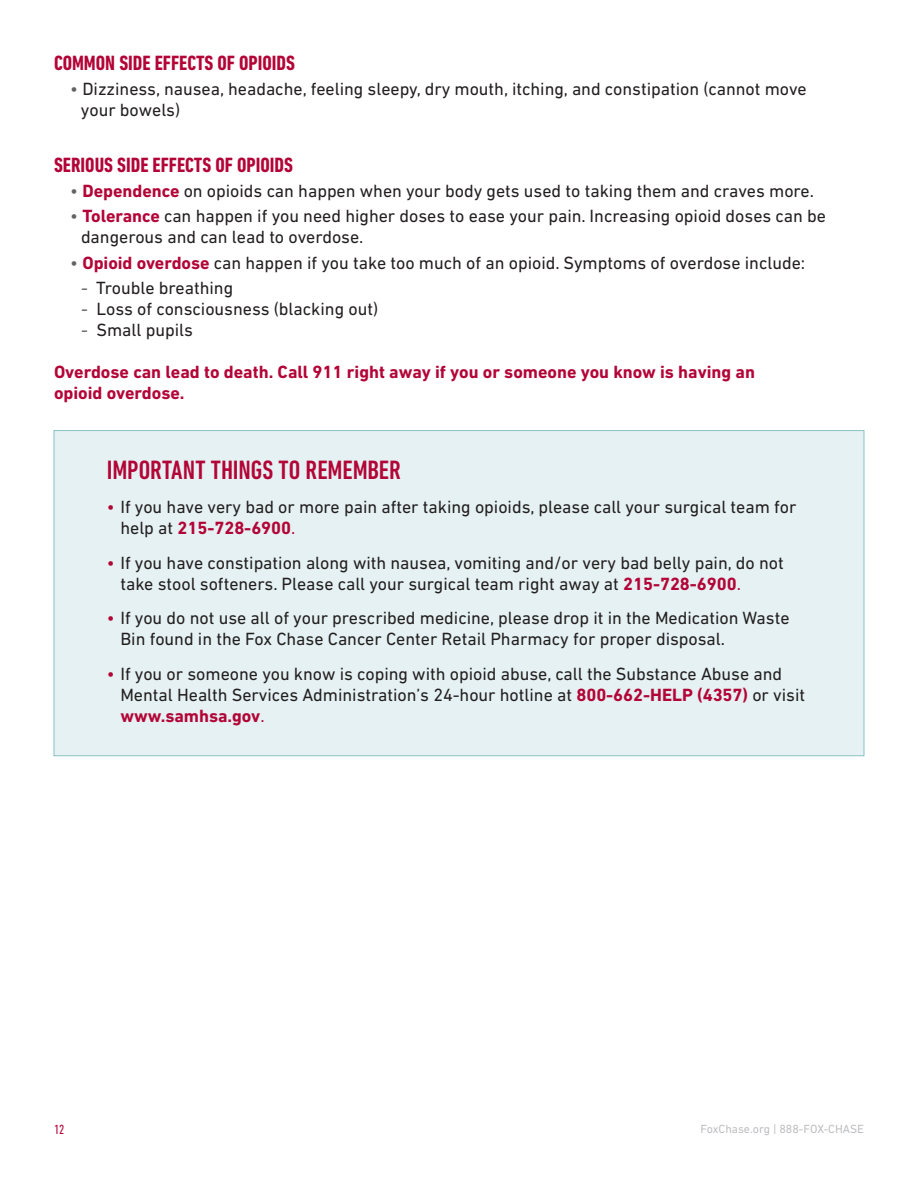
<style>
.page{position:relative;width:918px;height:1188px;background:#fff}
.page>*{position:absolute;margin:0;border:0;box-sizing:border-box;transform-origin:0 0}
.t1{font:500 condensed 27px "DIN Next LT Pro";color:#b30437}
.t2{font:700 condensed 21px "DIN Next LT Pro";color:#b30437}
.t3{font:18px/21px "DIN Next LT Pro";color:#231f20}
.t4{font:700 18px/21px "DIN Next LT Pro";color:#b30437}
.t5{font:condensed 13.5px "DIN Next LT Pro";color:#b30437}
.t6{font:12px "DIN Next LT Pro";color:#bebfc2}
.s1{color:#636366}
.s2{font-weight:700;color:#b30437}
.s3{color:#b30437}
</style>
<div class="page">
<div style="left:54px;top:430px;width:810px;height:326px;background:#e5f1f2;border:1px solid #8ac1c7"></div>
<p class="t2" style="left:54px;top:51px;width:243px">COMMON SIDE EFFECTS OF OPIOIDS</p>
<p class="t3" style="left:81px;top:78px;width:727px;text-indent:-11px"><span class="s1">•</span> Dizziness, nausea, headache, feeling sleepy, dry mouth, itching, and constipation (cannot move your bowels)</p>
<p class="t2" style="left:54px;top:153px;width:240px">SERIOUS SIDE EFFECTS OF OPIOIDS</p>
<p class="t3" style="left:70px;top:180px;width:745px"><span class="s1">•</span> <span class="s2">Dependence</span> on opioids can happen when your body gets used to taking them and craves more.</p>
<p class="t3" style="left:81px;top:205px;width:747px;text-indent:-11px"><span class="s1">•</span> <span class="s2">Tolerance</span> can happen if you need higher doses to ease your pain. Increasing opioid doses can be dangerous and can lead to overdose.</p>
<p class="t3" style="left:70px;top:252px;width:737px"><span class="s1">•</span> <span class="s2">Opioid overdose</span> can happen if you take too much of an opioid. Symptoms of overdose include:</p>
<p class="t3" style="left:81px;top:277px;width:154px"><span class="s1">-</span> Trouble breathing</p>
<p class="t3" style="left:81px;top:298px;width:299px"><span class="s1">-</span> Loss of consciousness (blacking out)</p>
<p class="t3" style="left:81px;top:319px;width:113px"><span class="s1">-</span> Small pupils</p>
<p class="t4" style="left:54px;top:361px;width:703px">Overdose can lead to death. Call 911 right away if you or someone you know is having an opioid overdose.</p>
<p class="t1" style="left:107px;top:454px;width:296px">IMPORTANT THINGS TO REMEMBER</p>
<p class="t3" style="left:120px;top:496px;width:678px;text-indent:-14px"><span class="s3">•</span> If you have very bad or more pain after taking opioids, please call your surgical team for help at <span class="s2">215-728-6900</span><span class="s3">.</span></p>
<p class="t3" style="left:120px;top:552px;width:665px;text-indent:-14px"><span class="s3">•</span> If you have constipation along with nausea, vomiting and/or very bad belly pain, do not take stool softeners. Please call your surgical team right away at <span class="s2">215-728-6900</span><span class="s3">.</span></p>
<p class="t3" style="left:120px;top:607px;width:671px;text-indent:-14px"><span class="s3">•</span> If you do not use all of your prescribed medicine, please drop it in the Medication Waste<br>Bin found in the Fox Chase Cancer Center Retail Pharmacy for proper disposal.</p>
<p class="t3" style="left:120px;top:663px;width:686px;text-indent:-14px"><span class="s3">•</span> If you or someone you know is coping with opioid abuse, call the Substance Abuse and<br>Mental Health Services Administration’s 24-hour hotline at <span class="s2">800-662-HELP (4357)</span> or visit <span class="s2">www.samhsa.gov</span><span class="s3">.</span></p>
<p class="t5" style="left:54px;top:1121px;width:12px">12</p>
<p class="t6" style="left:701px;top:1122px;width:165px">FoxChase.org | 888-FOX-CHASE</p>
</div>
